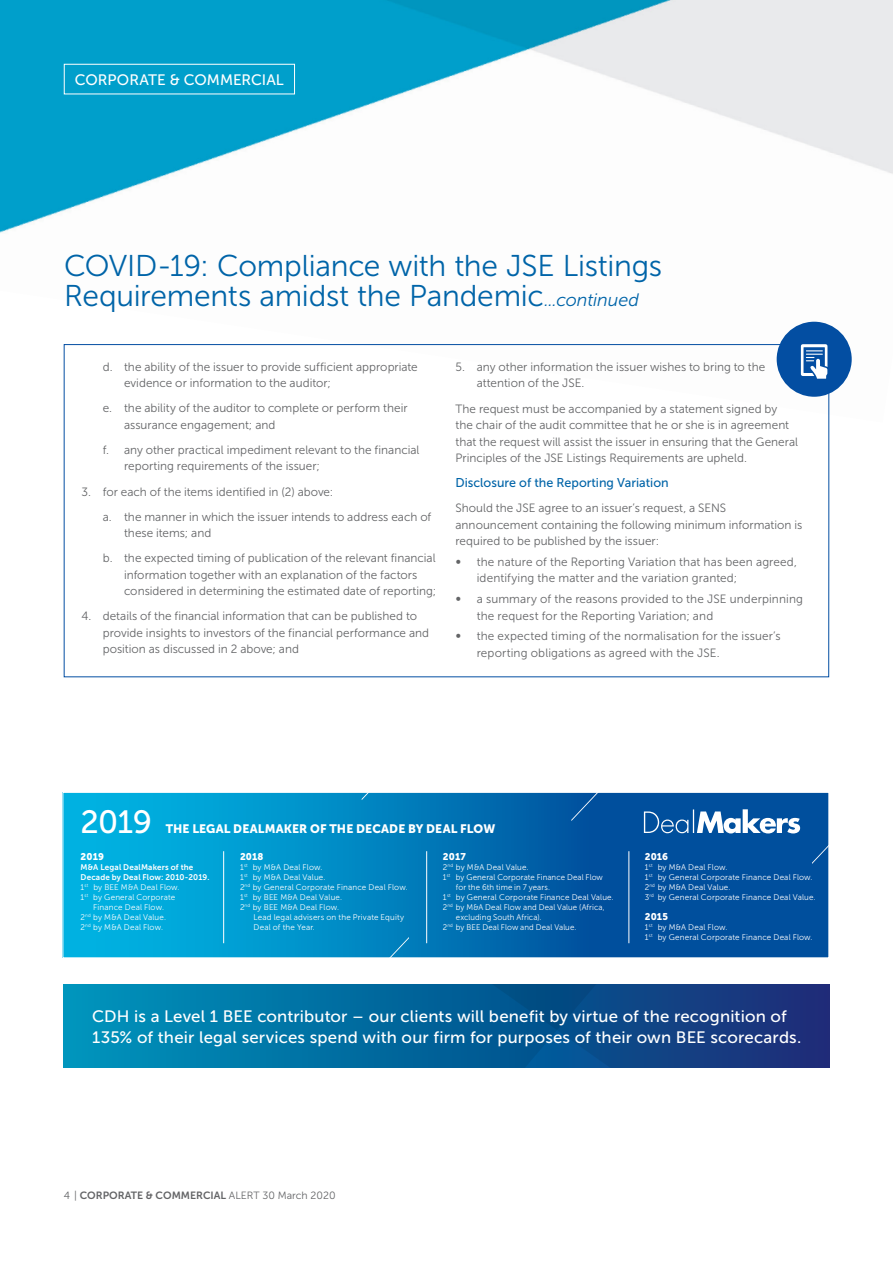
<style>
.page{position:relative;width:893px;height:1263px;background:#fff}
.page>*{position:absolute;margin:0;border:0;box-sizing:border-box;transform-origin:0 0}
.t1{font:32.1px "Museo Sans 500";color:#fff}
.t2{font:30px/30px "Museo Sans 300";letter-spacing:-.01em;color:#0064a8}
.t3{font:16.5px/21px "Museo Sans 500";letter-spacing:.01em;color:#fff}
.t4{font:15.15px "Museo Sans 500";color:#fff}
.t5{font:12.75px "Museo Sans 500";color:#0064a8}
.t6{font:12.15px "Museo Sans 900";letter-spacing:.01em;color:#fff}
.t7{font:12px/16.5px "Museo Sans 300";letter-spacing:.005em;color:#636466}
.t8{font:10.5px "Museo Sans 700";color:#636466}
.t9{font:9.75px "Museo Sans 900";letter-spacing:.015em;color:#fff}
.t10{font:8.25px/10.1px "Museo Sans 300";letter-spacing:.02em;color:#fff}
.t11{font:8.25px "Museo Sans 300";letter-spacing:.02em;color:#fff;scale:.96 1}
.t12{font:8.25px/10.1px "Museo Sans 700";letter-spacing:.02em;color:#fff}
.s1{font-style:italic;font-size:18px}
.s2{font-family:"Museo Sans 300"}
</style>
<div class="page">
<img style="left:0;top:0;width:893px;height:393px">
<svg style="left:63px;top:344px;width:767px;height:334px"></svg>
<div style="left:777px;top:322px;width:75px;height:75px;background:#034ea2;border-radius:50%"></div>
<svg style="left:801px;top:344px;width:26px;height:35px"></svg>
<svg style="left:64px;top:985px;width:324px;height:82px;background:#007eac"></svg>
<svg style="left:388px;top:985px;width:442px;height:82px;background:#0b4989"></svg>
<svg style="left:65px;top:794px;width:762px;height:162px;background:#0079b9"></svg>
<svg style="left:571px;top:794px;width:35px;height:30px"></svg>
<svg style="left:811px;top:823px;width:16px;height:43px"></svg>
<svg style="left:374px;top:934px;width:36px;height:22px"></svg>
<svg style="left:361px;top:794px;width:36px;height:9px"></svg>
<div style="left:63px;top:792px;width:766px;height:166px;border:1px solid #fff"></div>
<hr style="left:426px;top:851px;width:1px;height:92px;background:#fff">
<hr style="left:628px;top:851px;width:1px;height:92px;background:#fff">
<hr style="left:223px;top:851px;width:1px;height:92px;background:#fff">
<svg style="left:644px;top:809px;width:156px;height:24px"></svg>
<p class="t4" style="left:75px;top:71px;width:210px">CORPORATE &amp; COMMERCIAL</p>
<h2 class="t2" style="left:64px;top:251px;width:599px">COVID-19: Compliance with the JSE Listings<br>Requirements amidst the Pandemic<span class="s1">...continued</span></h2>
<p class="t7" style="left:124px;top:359px;width:295px;text-indent:-21px">d. the ability of the issuer to provide sufficient appropriate evidence or information to the auditor;</p>
<p class="t7" style="left:124px;top:400px;width:285px;text-indent:-21px">e. the ability of the auditor to complete or perform their assurance engagement; and</p>
<p class="t7" style="left:124px;top:442px;width:297px;text-indent:-21px">f. any other practical impediment relevant to the financial reporting requirements of the issuer;</p>
<p class="t7" style="left:103px;top:479px;width:330px;line-height:25px;text-indent:-21px">3. for each of the items identified in (2) above:<br>a. the manner in which the issuer intends to address each of</p>
<p class="t7" style="left:103px;top:520px;width:334px;line-height:25px;text-indent:21px">these items; and<br>b. the expected timing of publication of the relevant financial</p>
<p class="t7" style="left:124px;top:566px;width:314px">information together with an explanation of the factors considered in determining the estimated date of reporting;</p>
<p class="t7" style="left:103px;top:608px;width:328px;text-indent:-21px">4. details of the financial information that can be published to provide insights to investors of the financial performance and position as discussed in 2 above; and</p>
<p class="t7" style="left:477px;top:359px;width:290px;text-indent:-21px">5. any other information the issuer wishes to bring to the attention of the JSE.</p>
<p class="t7" style="left:455px;top:400px;width:344px">The request must be accompanied by a statement signed by<br>the chair of the audit committee that he or she is in agreement that the request will assist the issuer in ensuring that the General Principles of the JSE Listings Requirements are upheld.</p>
<p class="t5" style="left:455px;top:476px;width:215px">Disclosure of the Reporting Variation</p>
<p class="t7" style="left:455px;top:500px;width:348px">Should the JSE agree to an issuer’s request, a SENS announcement containing the following minimum information is required to be published by the issuer:</p>
<p class="t7" style="left:455px;top:553px;width:7px">∞</p>
<p class="t7" style="left:477px;top:553px;width:322px">the nature of the Reporting Variation that has been agreed, identifying the matter and the variation granted;</p>
<p class="t7" style="left:455px;top:591px;width:7px">∞</p>
<p class="t7" style="left:477px;top:591px;width:328px">a summary of the reasons provided to the JSE underpinning the request for the Reporting Variation; and</p>
<p class="t7" style="left:455px;top:628px;width:7px">∞</p>
<p class="t7" style="left:477px;top:628px;width:306px">the expected timing of the normalisation for the issuer’s reporting obligations as agreed with the JSE.</p>
<h1 class="t1" style="left:81px;top:805px;width:73px">2019</h1>
<p class="t6" style="left:166px;top:822px;width:331px">THE LEGAL DEALMAKER OF THE DECADE BY DEAL FLOW</p>
<p class="t9" style="left:240px;top:851px;width:25px">2018</p>
<p class="t10" style="left:240px;top:862px;width:169px">1<sup>st</sup> by M&amp;A Deal Flow.<br>1<sup>st</sup> by M&amp;A Deal Value.<br>2<sup>nd</sup> by General Corporate Finance Deal Flow.<br>1<sup>st</sup> by BEE M&amp;A Deal Value.<br>2<sup>nd</sup> by BEE M&amp;A Deal Flow.</p>
<p class="t10" style="left:254px;top:912px;width:152px">Lead legal advisers on the Private Equity<br>Deal of the Year.</p>
<p class="t9" style="left:81px;top:851px;width:25px">2019</p>
<p class="t12" style="left:81px;top:862px;width:130px">M&amp;A Legal DealMakers of the<br>Decade by Deal Flow: 2010-2019.</p>
<p class="t10" style="left:81px;top:882px;width:101px">1<sup>st</sup> by BEE M&amp;A Deal Flow.</p>
<p class="t10" style="left:81px;top:892px;width:96px">1<sup>st</sup> by General Corporate</p>
<p class="t10" style="left:93px;top:902px;width:72px">Finance Deal Flow.</p>
<p class="t10" style="left:81px;top:912px;width:87px">2<sup>nd</sup> by M&amp;A Deal Value.</p>
<p class="t10" style="left:81px;top:922px;width:84px">2<sup>nd</sup> by M&amp;A Deal Flow.</p>
<p class="t9" style="left:443px;top:851px;width:24px">2017</p>
<p class="t10" style="left:443px;top:862px;width:87px">2<sup>nd</sup> by M&amp;A Deal Value.</p>
<p class="t11" style="left:443px;top:872px;width:168px">1<sup>st</sup> by General Corporate Finance Deal Flow</p>
<p class="t11" style="left:456px;top:882px;width:99px">for the 6th time in 7 years.</p>
<p class="t10" style="left:443px;top:892px;width:172px">1<sup>st</sup> by General Corporate Finance Deal Value.</p>
<p class="t11" style="left:443px;top:903px;width:170px">2<sup>nd</sup> by M&amp;A Deal Flow and Deal Value (Africa,</p>
<p class="t11" style="left:456px;top:913px;width:91px">excluding South Africa).</p>
<p class="t11" style="left:443px;top:923px;width:141px">2<sup>nd</sup> by BEE Deal Flow and Deal Value.</p>
<p class="t9" style="left:645px;top:851px;width:25px">2016</p>
<p class="t10" style="left:645px;top:862px;width:172px">1<sup>st</sup> by M&amp;A Deal Flow.<br>1<sup>st</sup> by General Corporate Finance Deal Flow.<br>2<sup>nd</sup> by M&amp;A Deal Value.<br>3<sup>rd</sup> by General Corporate Finance Deal Value.</p>
<p class="t9" style="left:645px;top:911px;width:25px">2015</p>
<p class="t10" style="left:645px;top:922px;width:169px">1<sup>st</sup> by M&amp;A Deal Flow.<br>1<sup>st</sup> by General Corporate Finance Deal Flow.</p>
<h3 class="t3" style="left:92px;top:1006px;width:711px">CDH is a Level 1 BEE contributor – our clients will benefit by virtue of the recognition of<br>135% of their legal services spend with our firm for purposes of their own BEE scorecards.</h3>
<p class="t8" style="left:64px;top:1190px;width:273px"><span class="s2">4 |</span> CORPORATE &amp; COMMERCIAL <span class="s2">ALERT 30 March 2020</span></p>
</div>
